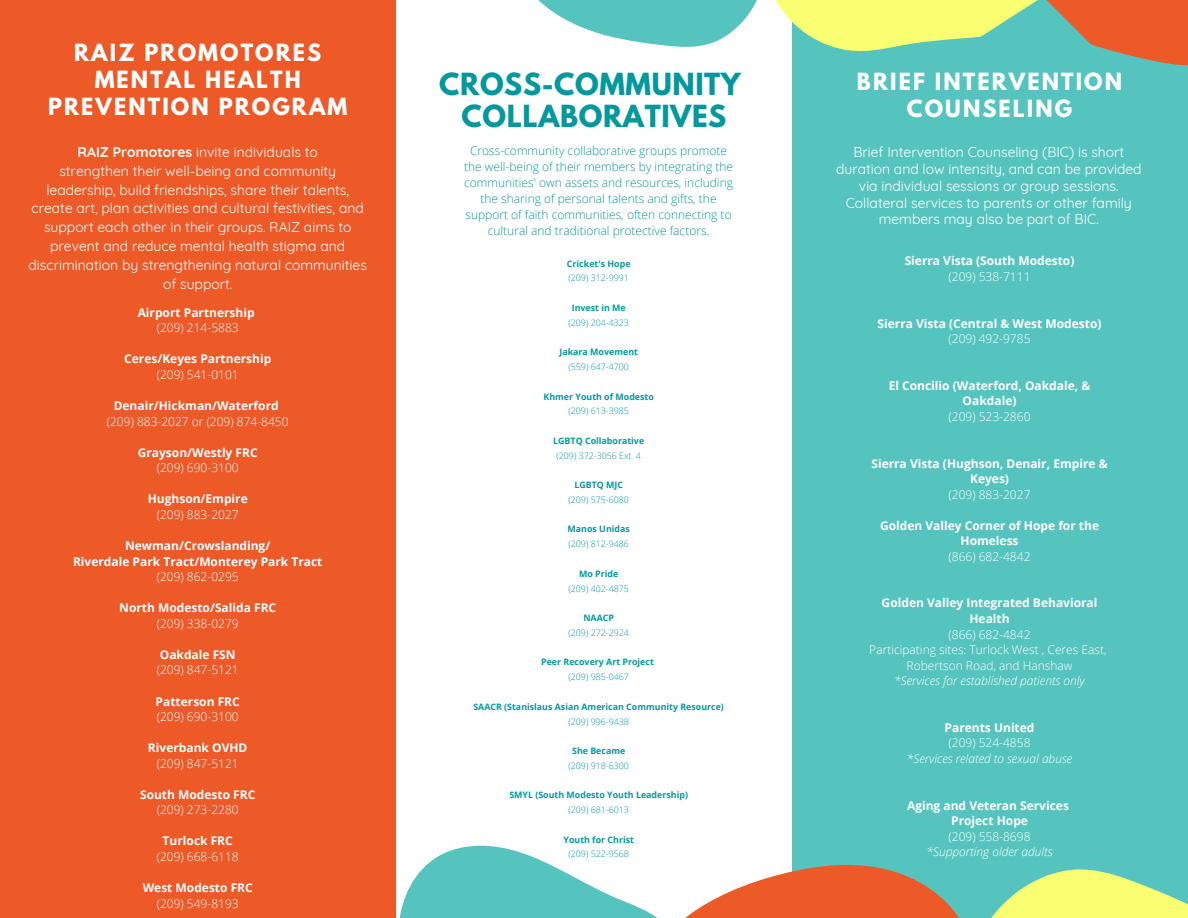
<style>
.page{position:relative;width:1188px;height:918px;background:#56c4be}
.page>*{position:absolute;margin:0;border:0;box-sizing:border-box;transform-origin:0 0}
.t1{font:700 27px/32.7px "League Spartan";letter-spacing:.02em;color:#03989e;text-align:center}
.t2{font:700 21px/27px "League Spartan";letter-spacing:.1em;color:#fff;text-align:center}
.t3{font:13.95px/18.9px "Quicksand";color:#fff;text-align:center}
.t4{font:700 12px/15.6px "Open Sans";color:#fff;text-align:center}
.t5{font:300 12px/15.6px "Open Sans";color:#fff;text-align:center}
.t6{font:300 12px/16px "Open Sans";color:#03989e;text-align:center}
.t7{font:italic 300 12px "Open Sans";color:#fff}
.t8{font:700 8.85px "Open Sans";color:#03989e}
.t9{font:300 8.85px "Open Sans";color:#03989e}
.s1{font-weight:700}
</style>
<div class="page">
<div style="left:0;top:0;width:397px;height:918px;background:#ed5927"></div>
<div style="left:396px;top:0;width:396px;height:918px;background:#fff"></div>
<svg style="left:833px;top:0;width:141px;height:51px;background:#e5f779"></svg>
<svg style="left:538px;top:0;width:295px;height:47px"></svg>
<svg style="left:974px;top:0;width:214px;height:66px"></svg>
<svg style="left:399px;top:845px;width:170px;height:73px"></svg>
<svg style="left:569px;top:864px;width:291px;height:54px"></svg>
<svg style="left:860px;top:865px;width:328px;height:53px"></svg>
<h2 class="t2" style="left:48px;top:42px;width:301px">RAIZ PROMOTORES<br>MENTAL HEALTH<br>PREVENTION PROGRAM</h2>
<p class="t3" style="left:29px;top:142px;width:340px"><span class="s1">RAIZ Promotores</span> invite individuals to<br>strengthen their well-being and community leadership, build friendships, share their talents, create art, plan activities and cultural festivities, and support each other in their groups. RAIZ aims to prevent and reduce mental health stigma and discrimination by strengthening natural communities of support.</p>
<p class="t4" style="left:138px;top:304px;width:119px">Airport Partnership</p>
<p class="t5" style="left:157px;top:320px;width:83px">(209) 214-5883</p>
<p class="t4" style="left:124px;top:351px;width:149px">Ceres/Keyes Partnership</p>
<p class="t5" style="left:157px;top:367px;width:83px">(209) 541-0101</p>
<p class="t4" style="left:114px;top:398px;width:167px">Denair/Hickman/Waterford</p>
<p class="t5" style="left:107px;top:413px;width:183px">(209) 883-2027 or (209) 874-8450</p>
<p class="t4" style="left:138px;top:444px;width:121px">Grayson/Westly FRC</p>
<p class="t5" style="left:157px;top:460px;width:83px">(209) 690-3100</p>
<p class="t4" style="left:148px;top:491px;width:102px">Hughson/Empire</p>
<p class="t5" style="left:157px;top:506px;width:83px">(209) 883-2027</p>
<p class="t4" style="left:73px;top:538px;width:251px">Newman/Crowslanding/<br>Riverdale Park Tract/Monterey Park Tract</p>
<p class="t5" style="left:157px;top:569px;width:83px">(209) 862-0295</p>
<p class="t4" style="left:119px;top:600px;width:158px">North Modesto/Salida FRC</p>
<p class="t5" style="left:157px;top:615px;width:83px">(209) 338-0279</p>
<p class="t4" style="left:160px;top:646px;width:77px">Oakdale FSN</p>
<p class="t5" style="left:157px;top:662px;width:83px">(209) 847-5121</p>
<p class="t4" style="left:156px;top:693px;width:86px">Patterson FRC</p>
<p class="t5" style="left:157px;top:709px;width:83px">(209) 690-3100</p>
<p class="t4" style="left:148px;top:740px;width:101px">Riverbank OVHD</p>
<p class="t5" style="left:157px;top:755px;width:83px">(209) 847-5121</p>
<p class="t4" style="left:140px;top:786px;width:117px">South Modesto FRC</p>
<p class="t5" style="left:157px;top:802px;width:83px">(209) 273-2280</p>
<p class="t4" style="left:163px;top:833px;width:72px">Turlock FRC</p>
<p class="t5" style="left:157px;top:849px;width:83px">(209) 668-6118</p>
<p class="t4" style="left:143px;top:880px;width:112px">West Modesto FRC</p>
<p class="t5" style="left:157px;top:895px;width:83px">(209) 549-8193</p>
<h1 class="t1" style="left:439px;top:71px;width:303px">CROSS-COMMUNITY<br>COLLABORATIVES</h1>
<h2 class="t2" style="left:857px;top:70px;width:267px">BRIEF INTERVENTION<br>COUNSELING</h2>
<p class="t6" style="left:464px;top:142px;width:271px">Cross-community collaborative groups promote the well-being of their members by integrating the communities' own assets and resources, including the sharing of personal talents and gifts, the support of faith communities, often connecting to cultural and traditional protective factors.</p>
<p class="t8" style="left:567px;top:257px;width:65px">Cricket's Hope</p>
<p class="t9" style="left:568px;top:272px;width:62px">(209) 312-9991</p>
<p class="t8" style="left:572px;top:301px;width:55px">Invest in Me</p>
<p class="t9" style="left:568px;top:316px;width:62px">(209) 204-4323</p>
<p class="t8" style="left:560px;top:346px;width:80px">Jakara Movement</p>
<p class="t9" style="left:568px;top:361px;width:62px">(559) 647-4700</p>
<p class="t8" style="left:544px;top:390px;width:112px">Khmer Youth of Modesto</p>
<p class="t9" style="left:568px;top:405px;width:62px">(209) 613-3985</p>
<p class="t8" style="left:553px;top:434px;width:93px">LGBTQ Collaborative</p>
<p class="t9" style="left:556px;top:449px;width:86px">(209) 372-3056 Ext. 4</p>
<p class="t8" style="left:574px;top:479px;width:50px">LGBTQ MJC</p>
<p class="t9" style="left:568px;top:493px;width:62px">(209) 575-6080</p>
<p class="t8" style="left:568px;top:523px;width:64px">Manos Unidas</p>
<p class="t9" style="left:568px;top:538px;width:62px">(209) 812-9486</p>
<p class="t8" style="left:579px;top:567px;width:41px">Mo Pride</p>
<p class="t9" style="left:568px;top:582px;width:62px">(209) 402-4875</p>
<p class="t8" style="left:583px;top:612px;width:32px">NAACP</p>
<p class="t9" style="left:568px;top:626px;width:62px">(209) 272-2924</p>
<p class="t8" style="left:541px;top:656px;width:114px">Peer Recovery Art Project</p>
<p class="t9" style="left:568px;top:671px;width:62px">(209) 985-0467</p>
<p class="t8" style="left:473px;top:700px;width:252px">SAACR (Stanislaus Asian American Community Resource)</p>
<p class="t9" style="left:568px;top:715px;width:62px">(209) 996-9438</p>
<p class="t8" style="left:572px;top:745px;width:55px">She Became</p>
<p class="t9" style="left:568px;top:759px;width:62px">(209) 918-6300</p>
<p class="t8" style="left:509px;top:789px;width:180px">SMYL (South Modesto Youth Leadership)</p>
<p class="t9" style="left:568px;top:804px;width:62px">(209) 681-6013</p>
<p class="t8" style="left:564px;top:833px;width:72px">Youth for Christ</p>
<p class="t9" style="left:568px;top:848px;width:62px">(209) 522-9568</p>
<p class="t3" style="left:836px;top:143px;width:307px;line-height:16.8px">Brief Intervention Counseling (BIC) is short duration and low intensity, and can be provided via individual sessions or group sessions.<br>Collateral services to parents or other family members may also be part of BIC.</p>
<p class="t4" style="left:905px;top:253px;width:171px">Sierra Vista (South Modesto)</p>
<p class="t5" style="left:949px;top:268px;width:83px">(209) 538-7111</p>
<p class="t4" style="left:878px;top:315px;width:225px">Sierra Vista (Central &amp; West Modesto)</p>
<p class="t5" style="left:949px;top:331px;width:83px">(209) 492-9785</p>
<p class="t4" style="left:889px;top:377px;width:203px">El Concilio (Waterford, Oakdale, &amp;<br>Oakdale)</p>
<p class="t5" style="left:949px;top:408px;width:83px">(209) 523-2860</p>
<p class="t4" style="left:871px;top:455px;width:238px">Sierra Vista (Hughson, Denair, Empire &amp;<br>Keyes)</p>
<p class="t5" style="left:949px;top:486px;width:83px">(209) 883-2027</p>
<p class="t4" style="left:880px;top:517px;width:221px">Golden Valley Corner of Hope for the<br>Homeless</p>
<p class="t5" style="left:949px;top:548px;width:83px">(866) 682-4842</p>
<p class="t4" style="left:882px;top:595px;width:217px">Golden Valley Integrated Behavioral<br>Health</p>
<p class="t5" style="left:869px;top:626px;width:239px">(866) 682-4842<br>Participating sites: Turlock West , Ceres East,<br>Robertson Road, and Hanshaw</p>
<p class="t7" style="left:894px;top:672px;width:192px">*Services for established patients only</p>
<p class="t4" style="left:945px;top:719px;width:91px">Parents United</p>
<p class="t5" style="left:949px;top:735px;width:83px">(209) 524-4858</p>
<p class="t7" style="left:907px;top:750px;width:167px">*Services related to sexual abuse</p>
<p class="t4" style="left:907px;top:797px;width:163px">Aging and Veteran Services<br>Project Hope</p>
<p class="t5" style="left:949px;top:828px;width:83px">(209) 558-8698</p>
<p class="t7" style="left:927px;top:843px;width:128px">*Supporting older adults</p>
</div>
